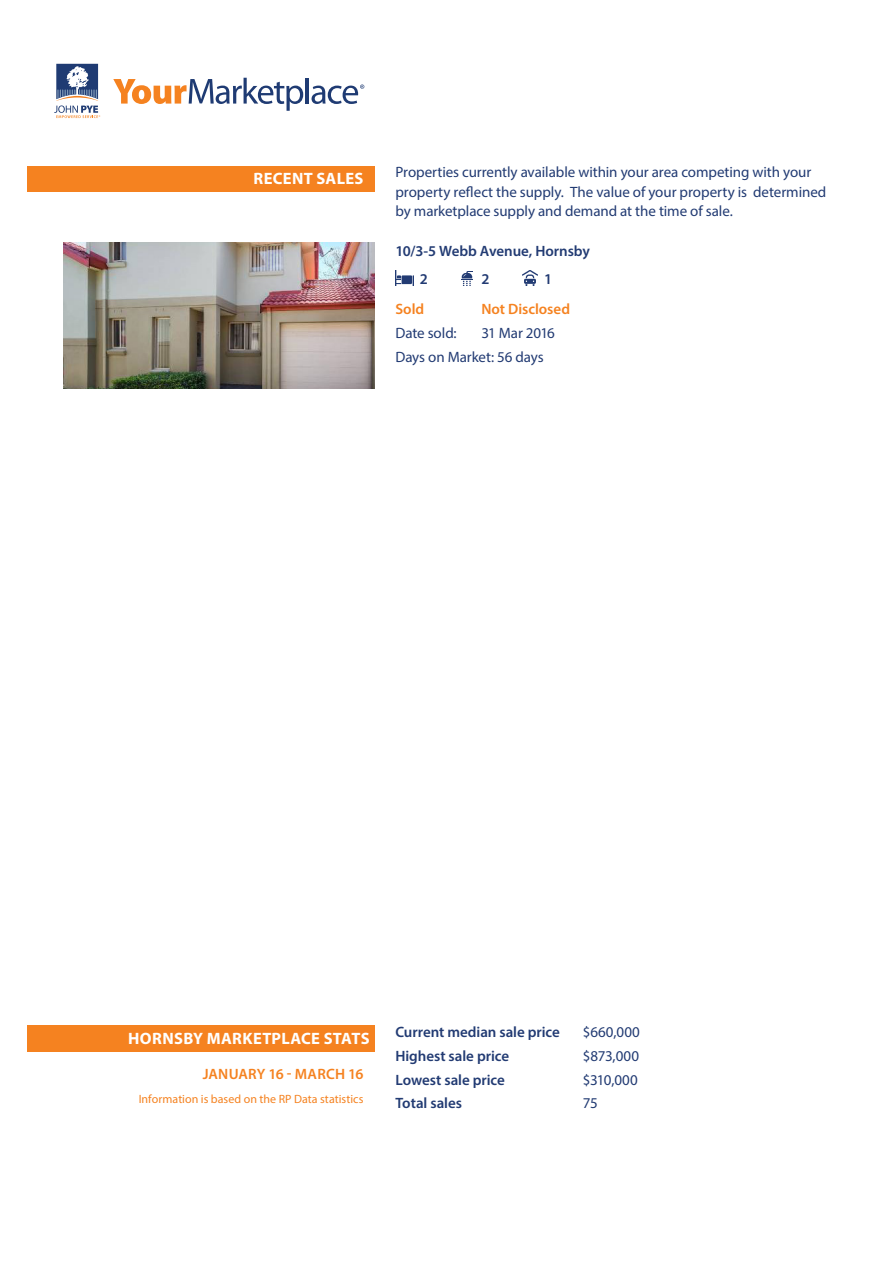
<style>
.page{position:relative;width:893px;height:1263px;background:#fff}
.page>*{position:absolute;margin:0;border:0;box-sizing:border-box;transform-origin:0 0}
.Heading_2{font:700 16.5px "Myriad Pro";letter-spacing:.02em;color:#fff}
.Intro{font:15px/19.5px "Myriad Pro";letter-spacing:-.005em;color:#223b73}
.Intro-2{font:600 15px "Myriad Pro";letter-spacing:-.005em;color:#223b73}
.Intro-3{font:600 15px "Myriad Pro";color:#f58220}
.Intro-4{font:15px "Myriad Pro";letter-spacing:-.03em;color:#223b73}
.Intro-5{font:12px "Myriad Pro";letter-spacing:.005em;color:#f58220}
</style>
<div class="page">
<img style="left:64px;top:242px;width:310px;height:146px">
<div style="left:27px;top:166px;width:347px;height:25px;background:#f58220"></div>
<div style="left:27px;top:1025px;width:347px;height:26px;background:#f58220"></div>
<img style="left:395px;top:270px;width:18px;height:16px">
<img style="left:461px;top:271px;width:12px;height:14px">
<img style="left:522px;top:271px;width:16px;height:15px">
<svg style="left:113px;top:78px;width:190px;height:33px"></svg>
<hr style="left:306px;top:78px;width:3px;height:26px;background:#1f3b73">
<svg style="left:312px;top:85px;width:52px;height:19px"></svg>
<svg style="left:54px;top:64px;width:46px;height:54px"></svg>
<p class="Heading_2" style="left:253px;top:167px;width:111px">RECENT SALES</p>
<p class="Intro" style="left:395px;top:162px;width:432px">Properties currently available within your area competing with your property reflect the supply. The value of your property is determined by marketplace supply and demand at the time of sale.</p>
<p class="Intro-2" style="left:395px;top:242px;width:196px">10/3-5 Webb Avenue, Hornsby</p>
<p class="Intro-2" style="left:420px;top:270px;width:10px">2</p>
<p class="Intro-2" style="left:481px;top:270px;width:10px">2</p>
<p class="Intro-2" style="left:544px;top:270px;width:10px">1</p>
<p class="Intro-3" style="left:395px;top:300px;width:30px">Sold</p>
<p class="Intro-3" style="left:481px;top:300px;width:90px">Not Disclosed</p>
<p class="Intro" style="left:395px;top:323px;width:63px">Date sold:</p>
<p class="Intro-4" style="left:481px;top:324px;width:75px">31 Mar 2016</p>
<p class="Intro" style="left:395px;top:347px;width:150px">Days on Market: 56 days</p>
<p class="Heading_2" style="left:128px;top:1027px;width:243px">HORNSBY MARKETPLACE STATS</p>
<p class="Intro-2" style="left:395px;top:1022px;width:166px">Current median sale price</p>
<p class="Intro" style="left:583px;top:1022px;width:59px">$660,000</p>
<p class="Intro-2" style="left:395px;top:1046px;width:115px">Highest sale price</p>
<p class="Intro" style="left:583px;top:1046px;width:58px">$873,000</p>
<p class="Intro-2" style="left:395px;top:1070px;width:111px">Lowest sale price</p>
<p class="Intro" style="left:583px;top:1070px;width:56px">$310,000</p>
<p class="Intro-2" style="left:395px;top:1094px;width:68px">Total sales</p>
<p class="Intro" style="left:583px;top:1093px;width:16px">75</p>
<p class="Intro-3" style="left:203px;top:1064px;width:162px">JANUARY 16 - MARCH 16</p>
<p class="Intro-5" style="left:139px;top:1091px;width:226px">Information is based on the RP Data statistics</p>
</div>
